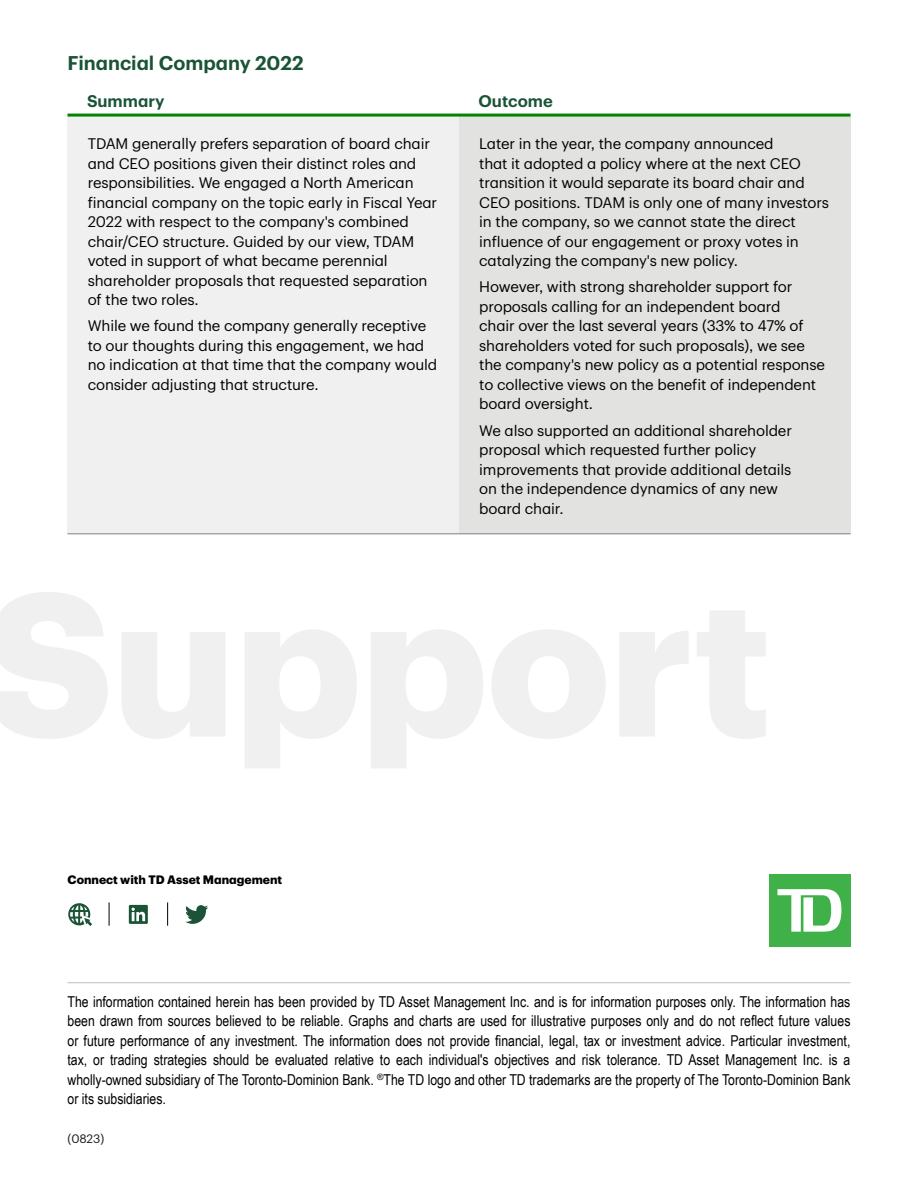
<style>
.page{position:relative;width:918px;height:1188px;background:#fff}
.page>*{position:absolute;margin:0;border:0;box-sizing:border-box;transform-origin:0 0}
.CH1__Numbered___13pt_Semibold__Forest_Gr{font:600 19.5px "TD Graphik";color:#1a5336}
.t1{font:600 16.5px "TD Graphik";color:#1a5336}
.t2{font:15px/19.5px "TD Graphik";letter-spacing:-.01em;color:#000}
.Disclosure{font:15px/19.5px "Arial Narrow";color:#000;text-align:justify}
.SH2__13pt_Semibold__Black{font:700 12px "TD Graphik";color:#000}
.t3{font:12px "TD Graphik";color:#1a1a1a}
</style>
<div class="page">
<div style="left:68px;top:115px;width:391px;height:419px;background:#f0f0f0"></div>
<div style="left:459px;top:115px;width:391px;height:419px;background:#e2e2e0"></div>
<hr style="left:68px;top:534px;width:391px;height:1px;background:#808080">
<hr style="left:68px;top:114px;width:391px;height:3px;background:#038203">
<hr style="left:459px;top:114px;width:391px;height:3px;background:#038203">
<hr style="left:459px;top:534px;width:391px;height:1px;background:#808080">
<svg style="left:68px;top:903px;width:24px;height:23px"></svg>
<svg style="left:109px;top:902px;width:1px;height:24px"></svg>
<svg style="left:167px;top:902px;width:1px;height:24px"></svg>
<svg style="left:129px;top:905px;width:19px;height:19px"></svg>
<svg style="left:185px;top:905px;width:23px;height:19px"></svg>
<div style="left:769px;top:875px;width:81px;height:72px;background:#40b149"></div>
<svg style="left:777px;top:889px;width:64px;height:43px"></svg>
<hr style="left:68px;top:982px;width:782px;height:1px;background:#bfbfbf">
<p class="CH1__Numbered___13pt_Semibold__Forest_Gr" style="left:68px;top:48px;width:238px">Financial Company 2022</p>
<p class="t1" style="left:87px;top:88px;width:79px">Summary</p>
<p class="t1" style="left:478px;top:88px;width:76px">Outcome</p>
<p class="t2" style="left:88px;top:133px;width:351px">TDAM generally prefers separation of board chair and CEO positions given their distinct roles and responsibilities. We engaged a North American financial company on the topic early in Fiscal Year 2022 with respect to the company's combined chair/CEO structure. Guided by our view, TDAM voted in support of what became perennial shareholder proposals that requested separation of the two roles.</p>
<p class="t2" style="left:88px;top:315px;width:351px">While we found the company generally receptive to our thoughts during this engagement, we had no indication at that time that the company would consider adjusting that structure.</p>
<p class="t2" style="left:479px;top:133px;width:351px">Later in the year, the company announced<br>that it adopted a policy where at the next CEO transition it would separate its board chair and CEO positions. TDAM is only one of many investors in the company, so we cannot state the direct influence of our engagement or proxy votes in catalyzing the company's new policy.</p>
<p class="t2" style="left:479px;top:276px;width:347px">However, with strong shareholder support for proposals calling for an independent board<br>chair over the last several years (33% to 47% of shareholders voted for such proposals), we see the company's new policy as a potential response to collective views on the benefit of independent board oversight.</p>
<p class="t2" style="left:479px;top:419px;width:314px">We also supported an additional shareholder proposal which requested further policy improvements that provide additional details on the independence dynamics of any new board chair.</p>
<h2 class="SH2__13pt_Semibold__Black" style="left:68px;top:871px;width:216px">Connect with TD Asset Management</h2>
<p class="Disclosure" style="left:68px;top:991px;width:784px">The information contained herein has been provided by TD Asset Management Inc. and is for information purposes only. The information has been drawn from sources believed to be reliable. Graphs and charts are used for illustrative purposes only and do not reflect future values or future performance of any investment. The information does not provide financial, legal, tax or investment advice. Particular investment, tax, or trading strategies should be evaluated relative to each individual's objectives and risk tolerance. TD Asset Management Inc. is a wholly-owned subsidiary of The Toronto-Dominion Bank. <sup>®</sup>The TD logo and other TD trademarks are the property of The Toronto-Dominion Bank or its subsidiaries.</p>
<p class="t3" style="left:68px;top:1130px;width:38px">(0823)</p>
</div>
